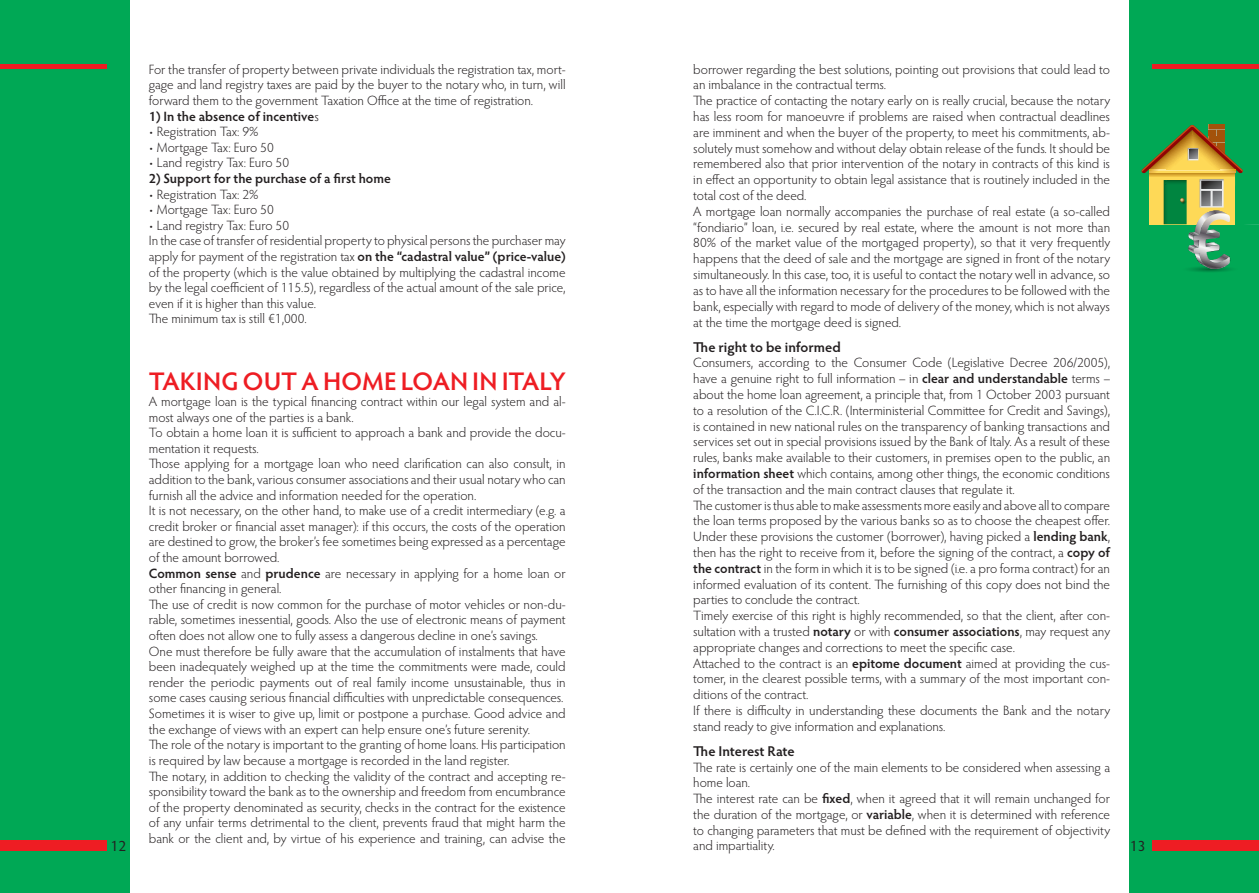
<style>
.page{position:relative;width:1259px;height:893px;background:#fff}
.page>*{position:absolute;margin:0;border:0;box-sizing:border-box;transform-origin:0 0}
.t1{font:600 25.5px "Hypatia Sans Pro";letter-spacing:.005em;color:#ee1d23}
.t2{font:15px "Hypatia Sans Pro";color:#231f20}
.t3{font:600 14.25px "Hypatia Sans Pro";letter-spacing:-.005em;color:#231f20}
.t4{font:300 13.5px/15.8px "Hypatia Sans Pro";color:#231f20}
.t5{font:600 13.5px "Hypatia Sans Pro";color:#231f20}
.s1{font-weight:300}
.s2{font-weight:600}
</style>
<div class="page">
<div style="left:0;top:0;width:130px;height:893px;background:#00a855"></div>
<div style="left:1129px;top:0;width:130px;height:893px;background:#00a855"></div>
<div style="left:0;top:840px;width:106px;height:10px;background:#ee1d23"></div>
<hr style="left:0;top:64px;width:106px;height:4px;background:#ee1d23">
<div style="left:1152px;top:840px;width:107px;height:10px;background:#ee1d23"></div>
<hr style="left:1152px;top:64px;width:107px;height:4px;background:#ee1d23">
<svg style="left:1141px;top:124px;width:118px;height:148px"></svg>
<p class="t4" style="left:149px;top:61px;width:418px;text-align:justify">For the transfer of property between private individuals the registration tax, mort&shy;gage and land registry taxes are paid by the buyer to the notary who, in turn, will forward them to the government Taxation Office at the time of registration.</p>
<p class="t5" style="left:149px;top:107px;width:172px">1) In the absence of incentive<span class="s1">s</span></p>
<p class="t4" style="left:149px;top:123px;width:111px">• Registration Tax: 9%</p>
<p class="t4" style="left:149px;top:139px;width:126px">• Mortgage Tax: Euro 50</p>
<p class="t4" style="left:149px;top:155px;width:142px">• Land registry Tax: Euro 50</p>
<p class="t5" style="left:149px;top:169px;width:244px">2) Support for the purchase of a first home</p>
<p class="t4" style="left:149px;top:186px;width:111px">• Registration Tax: 2%</p>
<p class="t4" style="left:149px;top:201px;width:126px">• Mortgage Tax: Euro 50</p>
<p class="t4" style="left:149px;top:217px;width:418px">• Land registry Tax: Euro 50<br>In the case of transfer of residential property to physical persons the purchaser may apply for payment of the registration tax <span class="s2">on the “cadastral value” (price-value) </span>of the property (which is the value obtained by multiplying the cadastral income by the legal coefficient of 115.5), regardless of the actual amount of the sale price, even if it is higher than this value.<br>The minimum tax is still €1,000.</p>
<p class="t4" style="left:693px;top:61px;width:418px">borrower regarding the best solutions, pointing out provisions that could lead to an imbalance in the contractual terms.<br>The practice of contacting the notary early on is really crucial, because the notary has less room for manoeuvre if problems are raised when contractual deadlines are imminent and when the buyer of the property, to meet his commitments, ab&shy;solutely must somehow and without delay obtain release of the funds. It should be remembered also that prior intervention of the notary in contracts of this kind is in effect an opportunity to obtain legal assistance that is routinely included in the total cost of the deed.<br>A mortgage loan normally accompanies the purchase of real estate (a so-called “fondiario” loan, i.e. secured by real estate, where the amount is not more than 80% of the market value of the mortgaged property), so that it very frequently happens that the deed of sale and the mortgage are signed in front of the notary simultaneously. In this case, too, it is useful to contact the notary well in advance, so as to have all the information necessary for the procedures to be followed with the bank, especially with regard to mode of delivery of the money, which is not always at the time the mortgage deed is signed.</p>
<p class="t3" style="left:693px;top:337px;width:149px">The right to be informed</p>
<p class="t4" style="left:693px;top:355px;width:418px">Consumers, according to the Consumer Code (Legislative Decree 206/2005), have a genuine right to full information – in <span class="s2">clear and understandable</span> terms – about the home loan agreement, a principle that, from 1 October 2003 pursuant to a resolution of the C.I.C.R. (Interministerial Committee for Credit and Savings), is contained in new national rules on the transparency of banking transactions and services set out in special provisions issued by the Bank of Italy. As a result of these rules, banks make available to their customers, in premises open to the public, an <span class="s2">information sheet</span> which contains, among other things, the economic conditions of the transaction and the main contract clauses that regulate it.<br>The customer is thus able to make assessments more easily and above all to compare the loan terms proposed by the various banks so as to choose the cheapest offer.<br>Under these provisions the customer (borrower), having picked a <span class="s2">lending bank</span>, then has the right to receive from it, before the signing of the contract, a <span class="s2">copy of the contract</span> in the form in which it is to be signed (i.e. a pro forma contract) for an informed evaluation of its content. The furnishing of this copy does not bind the parties to conclude the contract.<br>Timely exercise of this right is highly recommended, so that the client, after con&shy;sultation with a trusted <span class="s2">notary</span> or with <span class="s2">consumer associations</span>, may request any appropriate changes and corrections to meet the specific case.<br>Attached to the contract is an <span class="s2">epitome document</span> aimed at providing the cus&shy;tomer, in the clearest possible terms, with a summary of the most important con&shy;ditions of the contract.<br>If there is difficulty in understanding these documents the Bank and the notary stand ready to give information and explanations.</p>
<p class="t3" style="left:693px;top:741px;width:103px">The Interest Rate</p>
<p class="t4" style="left:693px;top:759px;width:418px">The rate is certainly one of the main elements to be considered when assessing a home loan.<br>The interest rate can be <span class="s2">fixed</span>, when it agreed that it will remain unchanged for the duration of the mortgage, or <span class="s2">variable</span>, when it is determined with reference to changing parameters that must be defined with the requirement of objectivity and impartiality.</p>
<h1 class="t1" style="left:149px;top:364px;width:418px">TAKING OUT A HOME LOAN IN ITALY</h1>
<p class="t4" style="left:149px;top:393px;width:418px">A mortgage loan is the typical financing contract within our legal system and al&shy;most always one of the parties is a bank.<br>To obtain a home loan it is sufficient to approach a bank and provide the docu&shy;mentation it requests.<br>Those applying for a mortgage loan who need clarification can also consult, in addition to the bank, various consumer associations and their usual notary who can furnish all the advice and information needed for the operation.<br>It is not necessary, on the other hand, to make use of a credit intermediary (e.g. a credit broker or financial asset manager): if this occurs, the costs of the operation are destined to grow, the broker’s fee sometimes being expressed as a percentage of the amount borrowed.<br><span class="s2">Common sense</span> and <span class="s2">prudence</span> are necessary in applying for a home loan or other financing in general.<br>The use of credit is now common for the purchase of motor vehicles or non-du&shy;rable, sometimes inessential, goods. Also the use of electronic means of payment often does not allow one to fully assess a dangerous decline in one’s savings.<br>One must therefore be fully aware that the accumulation of instalments that have been inadequately weighed up at the time the commitments were made, could render the periodic payments out of real family income unsustainable, thus in some cases causing serious financial difficulties with unpredictable consequences.<br>Sometimes it is wiser to give up, limit or postpone a purchase. Good advice and the exchange of views with an expert can help ensure one’s future serenity.<br>The role of the notary is important to the granting of home loans. His participation is required by law because a mortgage is recorded in the land register.<br>The notary, in addition to checking the validity of the contract and accepting re&shy;sponsibility toward the bank as to the ownership and freedom from encumbrance of the property denominated as security, checks in the contract for the existence of any unfair terms detrimental to the client, prevents fraud that might harm the bank or the client and, by virtue of his experience and training, can advise the</p>
<p class="t2" style="left:111px;top:836px;width:17px">12</p>
<p class="t2" style="left:1130px;top:836px;width:17px">13</p>
</div>
